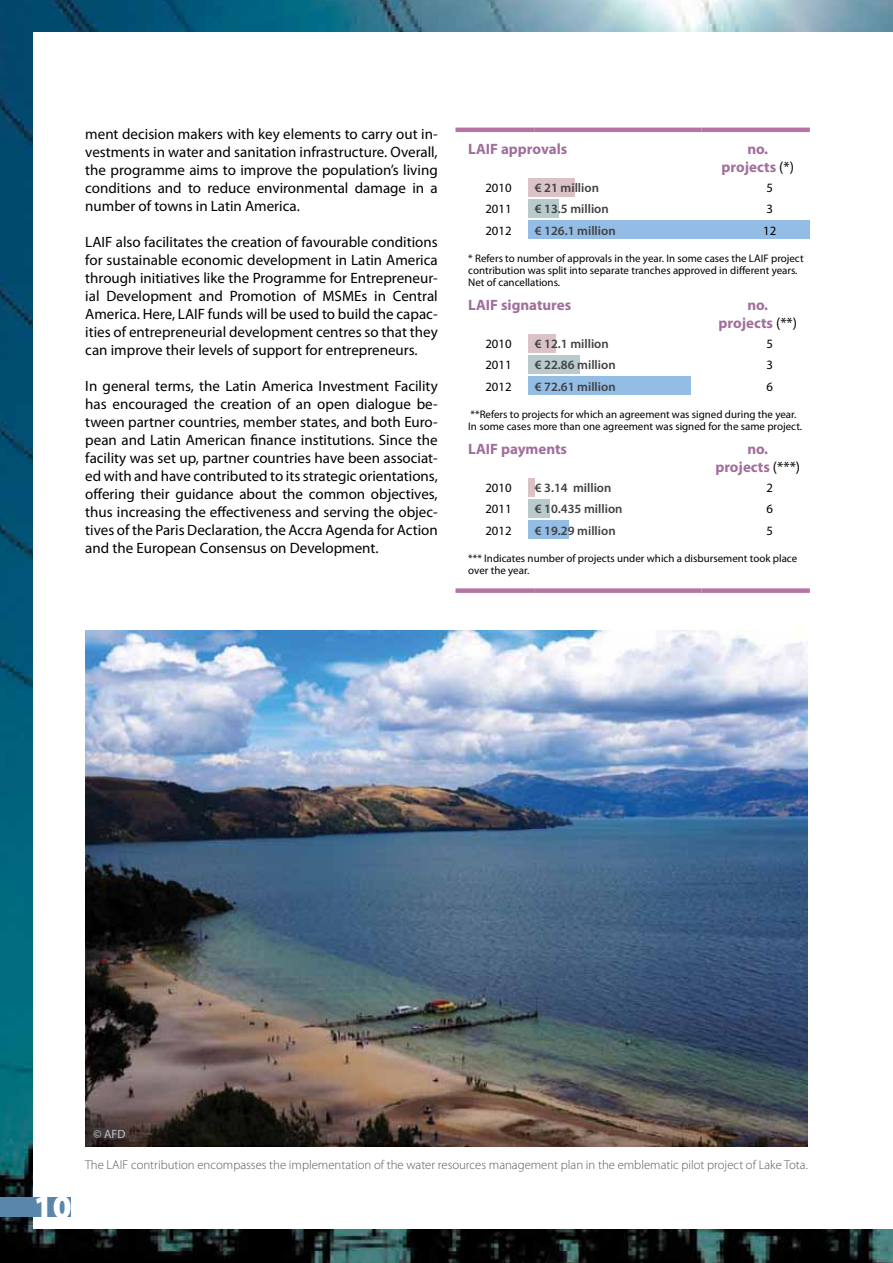
<style>
.page{position:relative;width:893px;height:1263px;background:#fff}
.page>*{position:absolute;margin:0;border:0;box-sizing:border-box;transform-origin:0 0}
.t1{font:900 33px "Myriad Pro";color:#fff}
.t2{font:15px/18px "Myriad Pro";color:#000;text-align:justify}
.t3{font:700 15px/18px "Myriad Pro";color:#a26e9c;text-align:center}
.t4{font:300 12.75px "Myriad Pro";color:#58595b}
.t5{font:600 12.75px "Myriad Pro";color:#414042}
.t6{font:12.75px "Myriad Pro";color:#000}
.t7{font:12px "Myriad Pro";color:#fff}
.t8{font:10.95px/12px "Myriad Pro";color:#000}
.s1{font-weight:400;color:#000}
</style>
<div class="page">
<img style="left:0;top:0;width:893px;height:1263px">
<div style="left:34px;top:32px;width:859px;height:1197px;background:#fff"></div>
<div style="left:0;top:1197px;width:71px;height:19px;background:#5887ab"></div>
<img style="left:85px;top:630px;width:723px;height:516px">
<div style="left:94px;top:1129px;width:31px;height:9px;background:#414042"></div>
<div style="left:528px;top:376px;width:162px;height:18px;background:#94bde5"></div>
<div style="left:528px;top:355px;width:51px;height:19px;background:#b8cacc"></div>
<div style="left:528px;top:334px;width:27px;height:19px;background:#dac2c7"></div>
<div style="left:528px;top:220px;width:282px;height:19px;background:#94bde5"></div>
<div style="left:528px;top:199px;width:30px;height:19px;background:#b8cacc"></div>
<div style="left:528px;top:178px;width:47px;height:19px;background:#dac2c7"></div>
<div style="left:528px;top:520px;width:41px;height:18px;background:#94bde5"></div>
<div style="left:528px;top:499px;width:22px;height:19px;background:#b8cacc"></div>
<div style="left:528px;top:478px;width:7px;height:19px;background:#dac2c7"></div>
<hr style="left:455px;top:128px;width:80px;height:4px;background:#b573a2">
<hr style="left:535px;top:128px;width:166px;height:4px;background:#b573a2">
<hr style="left:701px;top:128px;width:109px;height:4px;background:#b573a2">
<div style="left:455px;top:588px;width:80px;height:5px;background:#b573a2"></div>
<div style="left:535px;top:588px;width:166px;height:5px;background:#b573a2"></div>
<div style="left:701px;top:588px;width:109px;height:5px;background:#b573a2"></div>
<p class="t2" style="left:85px;top:124px;width:354px">ment decision makers with key elements to carry out in&shy;vestments in water and sanitation infrastructure. Overall, the programme aims to improve the population’s living conditions and to reduce environmental damage in a number of towns in Latin America.</p>
<p class="t2" style="left:85px;top:232px;width:354px">LAIF also facilitates the creation of favourable conditions for sustainable economic development in Latin America through initiatives like the Programme for Entrepreneur&shy;ial Development and Promotion of MSMEs in Central America. Here, LAIF funds will be used to build the capac&shy;ities of entrepreneurial development centres so that they can improve their levels of support for entrepreneurs.</p>
<p class="t2" style="left:85px;top:376px;width:354px">In general terms, the Latin America Investment Facility has encouraged the creation of an open dialogue be&shy;tween partner countries, member states, and both Euro&shy;pean and Latin American finance institutions. Since the facility was set up, partner countries have been associat&shy;ed with and have contributed to its strategic orientations, offering their guidance about the common objectives, thus increasing the effectiveness and serving the objec&shy;tives of the Paris Declaration, the Accra Agenda for Action and the European Consensus on Development.</p>
<p class="t3" style="left:468px;top:139px;width:101px">LAIF approvals</p>
<p class="t3" style="left:722px;top:139px;width:74px">no. projects <span class="s1">(*)</span></p>
<p class="t6" style="left:485px;top:179px;width:28px">2010</p>
<p class="t5" style="left:535px;top:179px;width:66px">€ 21 million</p>
<p class="t6" style="left:766px;top:179px;width:8px">5</p>
<p class="t6" style="left:485px;top:201px;width:28px">2011</p>
<p class="t5" style="left:535px;top:201px;width:76px">€ 13.5 million</p>
<p class="t6" style="left:766px;top:201px;width:8px">3</p>
<p class="t6" style="left:485px;top:223px;width:28px">2012</p>
<p class="t5" style="left:535px;top:222px;width:82px">€ 126.1 million</p>
<p class="t6" style="left:763px;top:223px;width:15px">12</p>
<p class="t8" style="left:468px;top:252px;width:337px">* Refers to number of approvals in the year. In some cases the LAIF project contribution was split into separate tranches approved in different years.<br>Net of cancellations.</p>
<p class="t3" style="left:468px;top:295px;width:105px">LAIF signatures</p>
<p class="t3" style="left:718px;top:295px;width:80px">no. projects <span class="s1">(**)</span></p>
<p class="t6" style="left:485px;top:335px;width:28px">2010</p>
<p class="t5" style="left:535px;top:335px;width:76px">€ 12.1 million</p>
<p class="t6" style="left:766px;top:335px;width:8px">5</p>
<p class="t6" style="left:485px;top:357px;width:28px">2011</p>
<p class="t5" style="left:535px;top:357px;width:82px">€ 22.86 million</p>
<p class="t6" style="left:766px;top:357px;width:8px">3</p>
<p class="t6" style="left:485px;top:379px;width:28px">2012</p>
<p class="t5" style="left:535px;top:378px;width:82px">€ 72.61 million</p>
<p class="t6" style="left:766px;top:379px;width:8px">6</p>
<p class="t8" style="left:468px;top:408px;width:335px">**Refers to projects for which an agreement was signed during the year.<br>In some cases more than one agreement was signed for the same project.</p>
<p class="t3" style="left:468px;top:439px;width:100px">LAIF payments</p>
<p class="t3" style="left:715px;top:439px;width:86px">no.<br>projects <span class="s1">(***)</span></p>
<p class="t6" style="left:485px;top:479px;width:28px">2010</p>
<p class="t5" style="left:535px;top:479px;width:78px">€ 3.14 million</p>
<p class="t6" style="left:766px;top:479px;width:8px">2</p>
<p class="t6" style="left:485px;top:501px;width:28px">2011</p>
<p class="t5" style="left:535px;top:501px;width:89px">€ 10.435 million</p>
<p class="t6" style="left:766px;top:501px;width:8px">6</p>
<p class="t6" style="left:485px;top:522px;width:28px">2012</p>
<p class="t5" style="left:535px;top:522px;width:82px">€ 19.29 million</p>
<p class="t6" style="left:766px;top:522px;width:8px">5</p>
<p class="t8" style="left:468px;top:552px;width:330px">*** Indicates number of projects under which a disbursement took place over the year.</p>
<h1 class="t1" style="left:34px;top:1188px;width:39px">10</h1>
<p class="t7" style="left:94px;top:1126px;width:33px">© AFD</p>
<p class="t4" style="left:85px;top:1158px;width:724px">The LAIF contribution encompasses the implementation of the water resources management plan in the emblematic pilot project of Lake Tota.</p>
</div>
